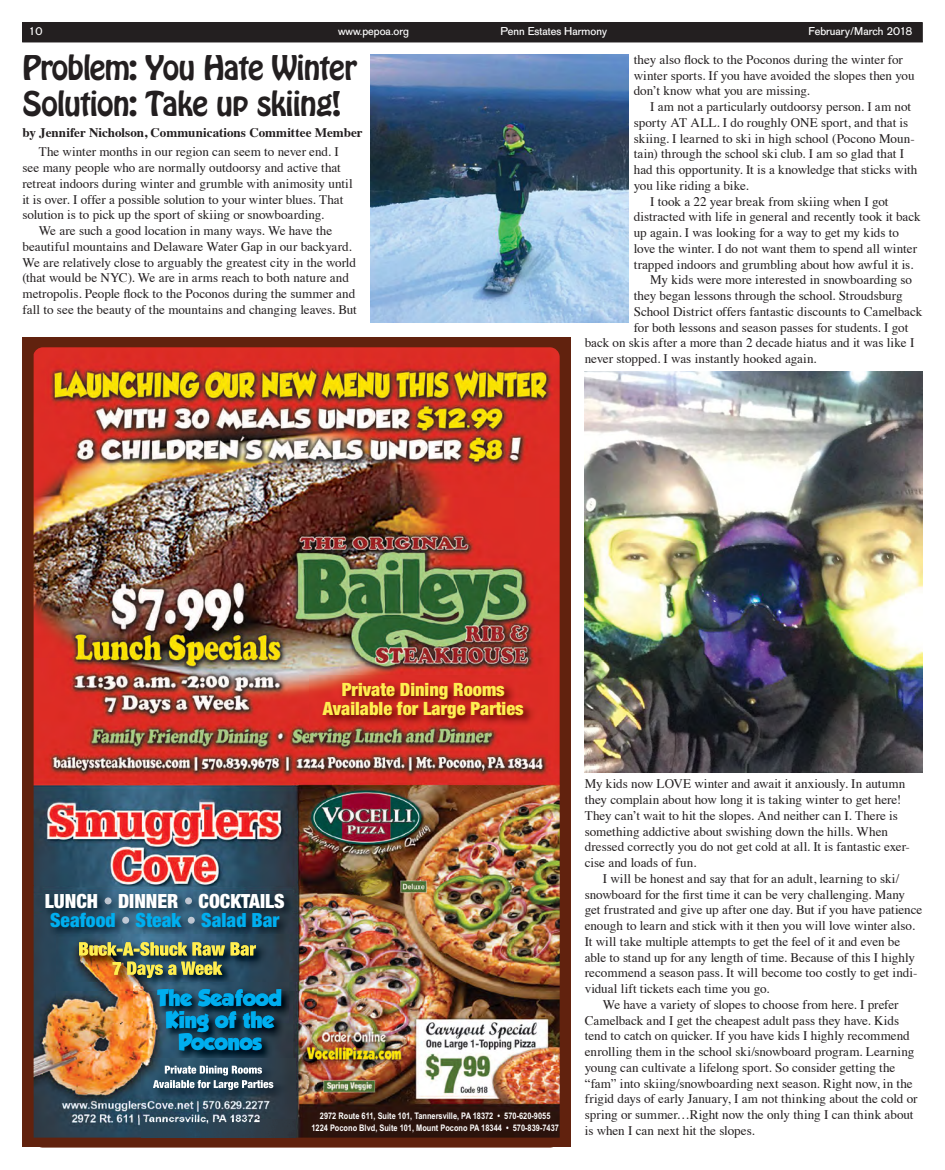
<style>
.page{position:relative;width:945px;height:1170px;background:#fff}
.page>*{position:absolute;margin:0;border:0;box-sizing:border-box;transform-origin:0 0}
.t1{font:30px/36px "Hobo Std";letter-spacing:-.025em;color:#231f20}
.t2{font:20.5px/22.1px "GROBOLD";color:#00aeef;text-align:center}
.t3{font:900 condensed 19.62px "Helvetica Neue";color:#fff}
.t4{font:900 condensed 19.62px "Helvetica Neue";color:#00aeef}
.t5{font:900 condensed 18.38px/19.4px "Helvetica Neue";color:#ffee50;text-align:center}
.t6{font:13.12px/15.8px "Times";letter-spacing:-.005em;color:#231f20}
.t7{font:700 13.12px "Times";letter-spacing:-.005em;color:#231f20}
.t8{font:11.25px "AG Old Face";color:#fff}
.t9{font:700 9px/11.9px "Arial";color:#fff;text-align:center;scale:.82 1}
</style>
<div class="page">
<div style="left:23px;top:23px;width:899px;height:19px;background:#231f20"></div>
<div style="left:22px;top:22px;width:900px;height:20px;border:1px solid #231f20"></div>
<div style="left:23px;top:338px;width:548px;height:810px;background:#61220e"></div>
<img style="left:34px;top:347px;width:526px;height:791px">
<img style="left:56px;top:991px;width:77px;height:31px">
<img style="left:33px;top:886px;width:284px;height:105px">
<img style="left:56px;top:934px;width:232px;height:48px">
<img style="left:79px;top:942px;width:177px;height:14px">
<img style="left:113px;top:962px;width:109px;height:16px">
<svg style="left:105px;top:897px;width:7px;height:7px"></svg>
<svg style="left:185px;top:897px;width:7px;height:7px"></svg>
<svg style="left:122px;top:917px;width:7px;height:7px"></svg>
<svg style="left:188px;top:917px;width:7px;height:7px"></svg>
<img style="left:310px;top:675px;width:237px;height:82px">
<img style="left:141px;top:1118px;width:155px;height:20px">
<img style="left:133px;top:982px;width:184px;height:136px">
<img style="left:133px;top:991px;width:155px;height:31px">
<img style="left:165px;top:1066px;width:97px;height:10px">
<img style="left:153px;top:1080px;width:120px;height:10px">
<img style="left:158px;top:989px;width:119px;height:17px">
<img style="left:166px;top:1010px;width:108px;height:22px">
<img style="left:179px;top:1033px;width:74px;height:18px">
<img style="left:585px;top:372px;width:337px;height:400px">
<img style="left:370px;top:54px;width:258px;height:268px">
<p class="t8" style="left:29px;top:25px;width:16px">10</p>
<p class="t8" style="left:338px;top:25px;width:73px">www.pepoa.org</p>
<p class="t8" style="left:501px;top:25px;width:108px">Penn Estates Harmony</p>
<p class="t8" style="left:809px;top:25px;width:105px">February/March 2018</p>
<h1 class="t1" style="left:22px;top:50px;width:336px">Problem: You Hate Winter<br>Solution: Take up skiing!</h1>
<p class="t7" style="left:22px;top:120px;width:342px">by Jennifer Nicholson, Communications Committee Member</p>
<p class="t6" style="left:39px;top:143px;width:302px">The winter months in our region can seem to never end. I</p>
<p class="t6" style="left:22px;top:159px;width:320px">see many people who are normally outdoorsy and active that</p>
<p class="t6" style="left:22px;top:174px;width:332px">retreat indoors during winter and grumble with animosity until</p>
<p class="t6" style="left:22px;top:190px;width:322px">it is over. I offer a possible solution to your winter blues. That</p>
<p class="t6" style="left:22px;top:206px;width:303px">solution is to pick up the sport of skiing or snowboarding.</p>
<p class="t6" style="left:39px;top:222px;width:295px">We are such a good location in many ways. We have the</p>
<p class="t6" style="left:22px;top:237px;width:331px">beautiful mountains and Delaware Water Gap in our backyard.</p>
<p class="t6" style="left:22px;top:253px;width:335px">We are relatively close to arguably the greatest city in the world</p>
<p class="t6" style="left:22px;top:269px;width:328px">(that would be NYC). We are in arms reach to both nature and</p>
<p class="t6" style="left:22px;top:285px;width:334px">metropolis. People flock to the Poconos during the summer and</p>
<p class="t6" style="left:22px;top:300px;width:336px">fall to see the beauty of the mountains and changing leaves. But</p>
<p class="t6" style="left:634px;top:50px;width:282px">they also flock to the Poconos during the winter for winter sports. If you have avoided the slopes then you don’t know what you are missing.</p>
<p class="t6" style="left:650px;top:98px;width:262px">I am not a particularly outdoorsy person. I am not</p>
<p class="t6" style="left:634px;top:113px;width:276px">sporty AT ALL. I do roughly ONE sport, and that is</p>
<p class="t6" style="left:634px;top:129px;width:282px">skiing. I learned to ski in high school (Pocono Moun-</p>
<p class="t6" style="left:634px;top:145px;width:272px">tain) through the school ski club. I am so glad that I</p>
<p class="t6" style="left:634px;top:161px;width:285px">had this opportunity. It is a knowledge that sticks with</p>
<p class="t6" style="left:634px;top:176px;width:117px">you like riding a bike.</p>
<p class="t6" style="left:650px;top:192px;width:240px">I took a 22 year break from skiing when I got</p>
<p class="t6" style="left:634px;top:208px;width:288px">distracted with life in general and recently took it back</p>
<p class="t6" style="left:634px;top:224px;width:267px">up again. I was looking for a way to get my kids to</p>
<p class="t6" style="left:634px;top:239px;width:285px">love the winter. I do not want them to spend all winter</p>
<p class="t6" style="left:634px;top:255px;width:281px">trapped indoors and grumbling about how awful it is.</p>
<p class="t6" style="left:650px;top:271px;width:263px">My kids were more interested in snowboarding so</p>
<p class="t6" style="left:634px;top:287px;width:270px">they began lessons through the school. Stroudsburg</p>
<p class="t6" style="left:634px;top:302px;width:290px">School District offers fantastic discounts to Camelback</p>
<p class="t6" style="left:634px;top:318px;width:276px">for both lessons and season passes for students. I got</p>
<p class="t6" style="left:585px;top:334px;width:331px">back on skis after a more than 2 decade hiatus and it was like I</p>
<p class="t6" style="left:585px;top:350px;width:233px">never stopped. I was instantly hooked again.</p>
<h3 class="t3" style="left:45px;top:889px;width:241px">LUNCH DINNER COCKTAILS</h3>
<h3 class="t4" style="left:50px;top:908px;width:231px">Seafood Steak Salad Bar</h3>
<h2 class="t2" style="left:158px;top:987px;width:126px">The Seafood<br>King of the<br>Poconos</h2>
<h3 class="t5" style="left:323px;top:679px;width:202px">Private Dining Rooms<br>Available for Large Parties</h3>
<p class="t9" style="left:311px;top:1111px;width:303px">2972 Route 611, Suite 101, Tannersville, PA 18372 • 570-620-9055<br>1224 Pocono Blvd, Suite 101, Mount Pocono PA 18344 • 570-839-7437</p>
<p class="t6" style="left:585px;top:775px;width:327px">My kids now LOVE winter and await it anxiously. In autumn they complain about how long it is taking winter to get here!<br>They can’t wait to hit the slopes. And neither can I. There is something addictive about swishing down the hills. When dressed correctly you do not get cold at all. It is fantastic exer&shy;cise and loads of fun.</p>
<p class="t6" style="left:603px;top:869px;width:298px">I will be honest and say that for an adult, learning to ski/</p>
<p class="t6" style="left:585px;top:885px;width:322px">snowboard for the first time it can be very challenging. Many</p>
<p class="t6" style="left:585px;top:901px;width:339px">get frustrated and give up after one day. But if you have patience</p>
<p class="t6" style="left:585px;top:917px;width:332px">enough to learn and stick with it then you will love winter also.</p>
<p class="t6" style="left:585px;top:932px;width:317px">It will take multiple attempts to get the feel of it and even be</p>
<p class="t6" style="left:585px;top:948px;width:332px">able to stand up for any length of time. Because of this I highly</p>
<p class="t6" style="left:585px;top:964px;width:334px">recommend a season pass. It will become too costly to get indi-</p>
<p class="t6" style="left:585px;top:980px;width:186px">vidual lift tickets each time you go.</p>
<p class="t6" style="left:603px;top:995px;width:297px">We have a variety of slopes to choose from here. I prefer</p>
<p class="t6" style="left:585px;top:1011px;width:316px">Camelback and I get the cheapest adult pass they have. Kids</p>
<p class="t6" style="left:585px;top:1027px;width:326px">tend to catch on quicker. If you have kids I highly recommend</p>
<p class="t6" style="left:585px;top:1043px;width:331px">enrolling them in the school ski/snowboard program. Learning</p>
<p class="t6" style="left:585px;top:1058px;width:312px">young can cultivate a lifelong sport. So consider getting the</p>
<p class="t6" style="left:585px;top:1074px;width:330px">“fam” into skiing/snowboarding next season. Right now, in the</p>
<p class="t6" style="left:585px;top:1090px;width:334px">frigid days of early January, I am not thinking about the cold or</p>
<p class="t6" style="left:585px;top:1106px;width:330px">spring or summer…Right now the only thing I can think about</p>
<p class="t6" style="left:585px;top:1121px;width:171px">is when I can next hit the slopes.</p>
</div>
